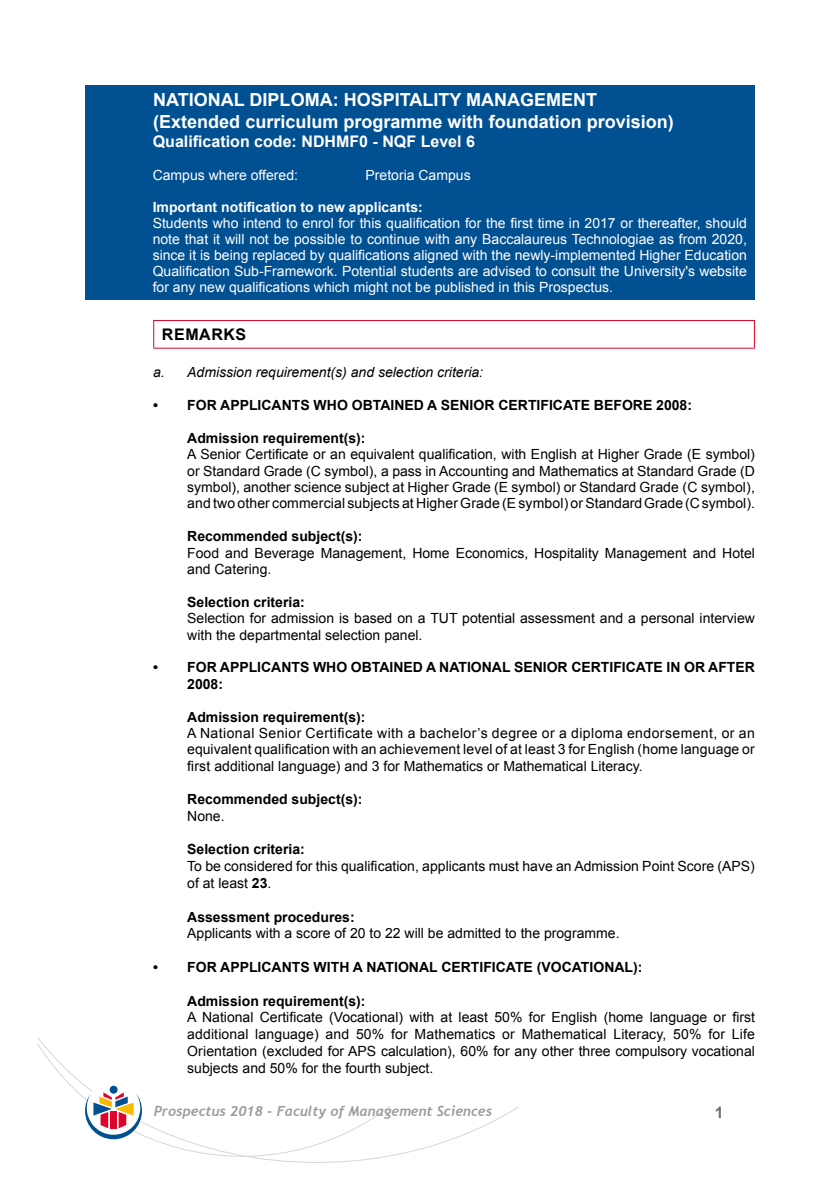
<style>
.page{position:relative;width:840px;height:1191px;background:#fff}
.page>*{position:absolute;margin:0;border:0;box-sizing:border-box;transform-origin:0 0}
.t1{font:700 18px/21.6px "Arial";color:#fff}
.t2{font:700 16px "Arial";color:#fff}
.t3{font:700 16px "Arial";letter-spacing:.035em;color:#000}
.t4{font:700 16px "Arial";color:#706f6f}
.t5{font:14px/16.4px "Arial";color:#000;text-align:justify}
.t6{font:14px/16px "Arial";color:#fff;text-align:justify}
.t7{font:700 14px/16.4px "Arial";color:#000}
.t8{font:italic 14px "Arial";color:#000}
.t9{font:italic 700 14px "Trebuchet";color:#9d9d9c}
.t10{font:700 14px "Arial";color:#fff}
.s1{font-weight:700}
</style>
<div class="page">
<svg style="left:37px;top:1037px;width:482px;height:125px"></svg>
<svg style="left:37px;top:1043px;width:353px;height:113px"></svg>
<div style="left:85px;top:85px;width:669px;height:215px;background:#005092"></div>
<hr style="left:153px;top:320px;width:601px;height:1px;background:#dd052b">
<svg style="left:153px;top:321px;width:1px;height:27px"></svg>
<svg style="left:753px;top:321px;width:1px;height:27px"></svg>
<hr style="left:153px;top:348px;width:601px;height:1px;background:#dd052b">
<p class="t1" style="left:153px;top:89px;width:522px">NATIONAL DIPLOMA: HOSPITALITY MANAGEMENT (Extended curriculum programme with foundation provision)</p>
<p class="t2" style="left:153px;top:130px;width:323px">Qualification code: NDHMF0 - NQF Level 6</p>
<p class="t6" style="left:153px;top:167px;width:147px">Campus where offered:</p>
<p class="t6" style="left:365px;top:167px;width:107px">Pretoria Campus</p>
<p class="t10" style="left:153px;top:197px;width:271px">Important notification to new applicants:</p>
<p class="t6" style="left:153px;top:215px;width:595px">Students who intend to enrol for this qualification for the first time in 2017 or thereafter, should note that it will not be possible to continue with any Baccalaureus Technologiae as from 2020, since it is being replaced by qualifications aligned with the newly-implemented Higher Education Qualification Sub-Framework. Potential students are advised to consult the University's website for any new qualifications which might not be published in this Prospectus.</p>
<p class="t3" style="left:162px;top:323px;width:86px">REMARKS</p>
<p class="t8" style="left:153px;top:363px;width:331px">a. Admission requirement(s) and selection criteria:</p>
<p class="t7" style="left:153px;top:397px;width:540px">• FOR APPLICANTS WHO OBTAINED A SENIOR CERTIFICATE BEFORE 2008:</p>
<p class="t7" style="left:187px;top:430px;width:180px">Admission requirement(s):</p>
<p class="t5" style="left:187px;top:446px;width:569px">A Senior Certificate or an equivalent qualification, with English at Higher Grade (E symbol) or Standard Grade (C symbol), a pass in Accounting and Mathematics at Standard Grade (D symbol), another science subject at Higher Grade (E symbol) or Standard Grade (C symbol), and two other commercial subjects at Higher Grade (E symbol) or Standard Grade (C symbol).</p>
<p class="t7" style="left:187px;top:528px;width:177px">Recommended subject(s):</p>
<p class="t5" style="left:187px;top:544px;width:569px">Food and Beverage Management, Home Economics, Hospitality Management and Hotel and Catering.</p>
<p class="t7" style="left:187px;top:594px;width:119px">Selection criteria:</p>
<p class="t5" style="left:187px;top:610px;width:569px">Selection for admission is based on a TUT potential assessment and a personal interview with the departmental selection panel.</p>
<p class="t7" style="left:187px;top:659px;width:569px;text-indent:-34px">• FOR APPLICANTS WHO OBTAINED A NATIONAL SENIOR CERTIFICATE IN OR AFTER<br>2008:</p>
<p class="t7" style="left:187px;top:708px;width:180px">Admission requirement(s):</p>
<p class="t5" style="left:187px;top:725px;width:568px">A National Senior Certificate with a bachelor’s degree or a diploma endorsement, or an equivalent qualification with an achievement level of at least 3 for English (home language or first additional language) and 3 for Mathematics or Mathematical Literacy.</p>
<p class="t7" style="left:187px;top:791px;width:177px">Recommended subject(s):</p>
<p class="t5" style="left:187px;top:807px;width:39px">None.</p>
<p class="t7" style="left:187px;top:841px;width:119px">Selection criteria:</p>
<p class="t5" style="left:187px;top:857px;width:569px">To be considered for this qualification, applicants must have an Admission Point Score (APS) of at least <span class="s1">23</span>.</p>
<p class="t7" style="left:187px;top:908px;width:169px">Assessment procedures:</p>
<p class="t5" style="left:187px;top:925px;width:433px">Applicants with a score of 20 to 22 will be admitted to the programme.</p>
<p class="t7" style="left:153px;top:959px;width:490px">• FOR APPLICANTS WITH A NATIONAL CERTIFICATE (VOCATIONAL):</p>
<p class="t7" style="left:187px;top:992px;width:180px">Admission requirement(s):</p>
<p class="t5" style="left:187px;top:1009px;width:569px">A National Certificate (Vocational) with at least 50% for English (home language or first additional language) and 50% for Mathematics or Mathematical Literacy, 50% for Life Orientation (excluded for APS calculation), 60% for any other three compulsory vocational subjects and 50% for the fourth subject.</p>
<p class="t9" style="left:154px;top:1102px;width:340px">Prospectus 2018 - Faculty of Management Sciences</p>
<p class="t4" style="left:714px;top:1100px;width:10px">1</p>
</div>
